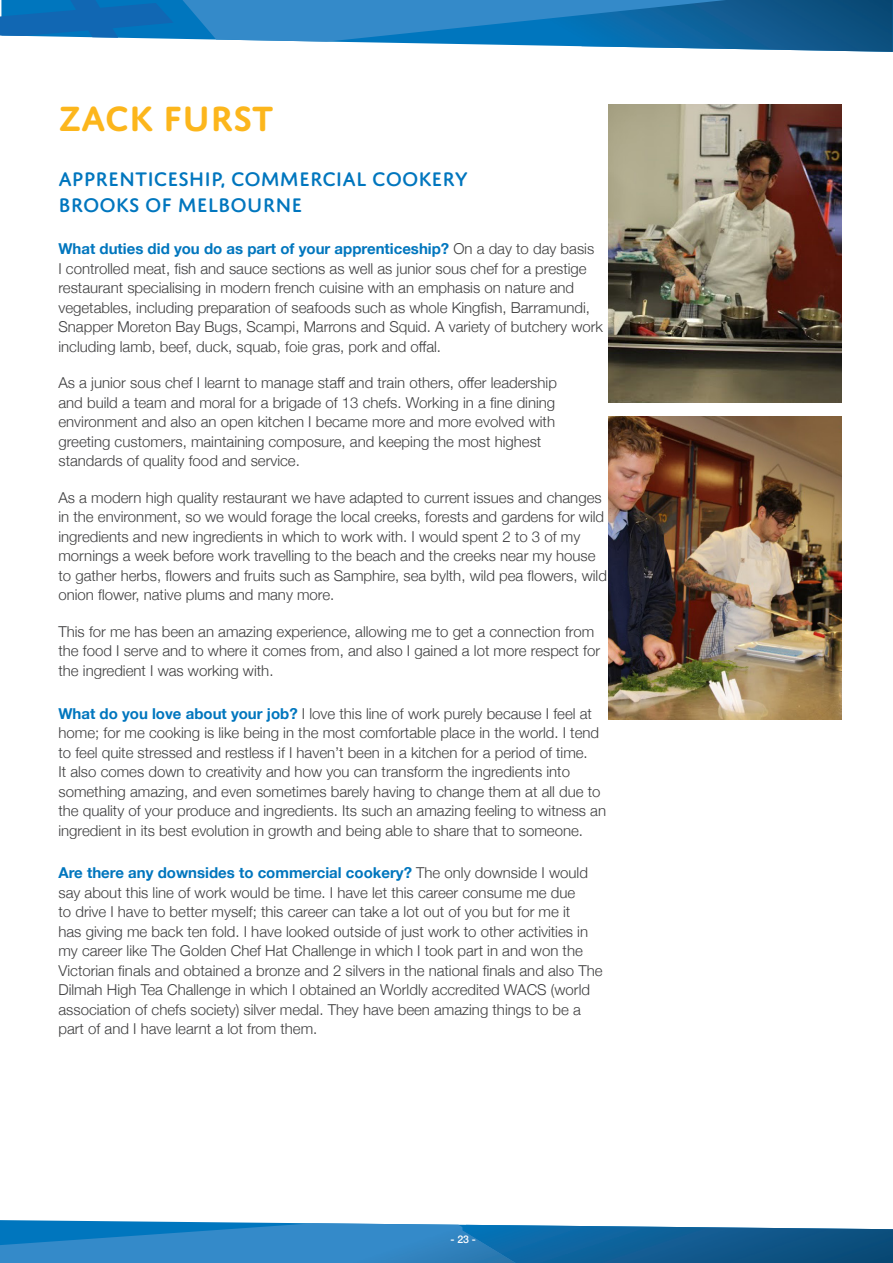
<style>
.page{position:relative;width:893px;height:1263px;background:#fff}
.page>*{position:absolute;margin:0;border:0;box-sizing:border-box;transform-origin:0 0}
.Header_01{font:600 37.5px "Domus Titling";color:#fcb61c}
.Header_02{font:500 21px/25.5px "Domus Titling";color:#0076be}
.Header_02-2{font:300 15px/19.5px "Helvetica Neue";color:#3e3e3f}
.t1{font:500 10.5px "Helvetica Neue";color:#fff}
.s1{font-weight:700;color:#0076be}
</style>
<div class="page">
<svg style="left:351px;top:42px;width:137px;height:3px"></svg>
<img style="left:488px;top:0;width:405px;height:52px">
<svg style="left:0;top:0;width:845px;height:42px;background:#2179b8"></svg>
<svg style="left:0;top:1220px;width:480px;height:43px;background:#368dca"></svg>
<img style="left:462px;top:1225px;width:431px;height:38px">
<img style="left:318px;top:1228px;width:217px;height:35px">
<img style="left:608px;top:105px;width:234px;height:297px">
<img style="left:608px;top:417px;width:234px;height:303px">
<p class="Header_01" style="left:58px;top:97px;width:217px">ZACK FURST</p>
<p class="Header_02" style="left:58px;top:166px;width:411px">APPRENTICESHIP, COMMERCIAL COOKERY<br>BROOKS OF MELBOURNE</p>
<p class="Header_02-2" style="left:58px;top:238px;width:546px"><span class="s1">What duties did you do as part of your apprenticeship?</span> On a day to day basis<br>I controlled meat, fish and sauce sections as well as junior sous chef for a prestige restaurant specialising in modern french cuisine with an emphasis on nature and vegetables, including preparation of seafoods such as whole Kingfish, Barramundi, Snapper Moreton Bay Bugs, Scampi, Marrons and Squid. A variety of butchery work including lamb, beef, duck, squab, foie gras, pork and offal.</p>
<p class="Header_02-2" style="left:58px;top:372px;width:500px">As a junior sous chef I learnt to manage staff and train others, offer leadership and build a team and moral for a brigade of 13 chefs. Working in a fine dining environment and also an open kitchen I became more and more evolved with greeting customers, maintaining composure, and keeping the most highest standards of quality food and service.</p>
<p class="Header_02-2" style="left:58px;top:487px;width:550px">As a modern high quality restaurant we have adapted to current issues and changes in the environment, so we would forage the local creeks, forests and gardens for wild ingredients and new ingredients in which to work with. I would spent 2 to 3 of my mornings a week before work travelling to the beach and the creeks near my house to gather herbs, flowers and fruits such as Samphire, sea bylth, wild pea flowers, wild onion flower, native plums and many more.</p>
<p class="Header_02-2" style="left:58px;top:621px;width:543px">This for me has been an amazing experience, allowing me to get a connection from the food I serve and to where it comes from, and also I gained a lot more respect for the ingredient I was working with.</p>
<p class="Header_02-2" style="left:58px;top:702px;width:549px"><span class="s1">What do you love about your job?</span> I love this line of work purely because I feel at home; for me cooking is like being in the most comfortable place in the world. I tend to feel quite stressed and restless if I haven’t been in a kitchen for a period of time.<br>It also comes down to creativity and how you can transform the ingredients into something amazing, and even sometimes barely having to change them at all due to the quality of your produce and ingredients. Its such an amazing feeling to witness an ingredient in its best evolution in growth and being able to share that to someone.</p>
<p class="Header_02-2" style="left:58px;top:862px;width:546px"><span class="s1">Are there any downsides to commercial cookery?</span> The only downside I would say about this line of work would be time. I have let this career consume me due<br>to drive I have to better myself; this career can take a lot out of you but for me it<br>has giving me back ten fold. I have looked outside of just work to other activities in my career like The Golden Chef Hat Challenge in which I took part in and won the Victorian finals and obtained a bronze and 2 silvers in the national finals and also The Dilmah High Tea Challenge in which I obtained an Worldly accredited WACS (world association of chefs society) silver medal. They have been amazing things to be a part of and I have learnt a lot from them.</p>
<p class="t1" style="left:450px;top:1231px;width:27px">- 23 -</p>
</div>
